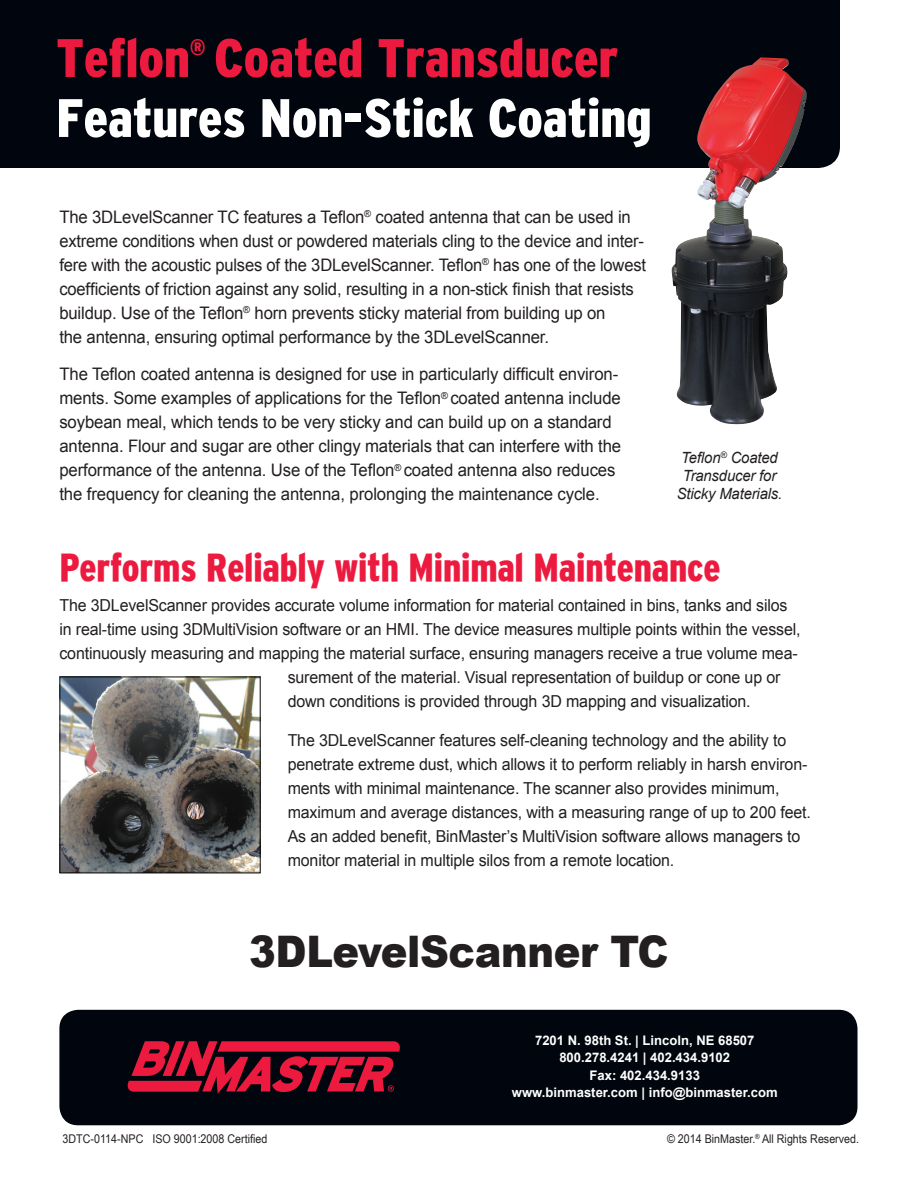
<style>
.page{position:relative;width:918px;height:1188px;background:#fff}
.page>*{position:absolute;margin:0;border:0;box-sizing:border-box;transform-origin:0 0}
.t1{font:900 condensed 54px "Interstate";letter-spacing:-.005em;color:#fff}
.t2{font:900 condensed 54px "Interstate";letter-spacing:-.005em;color:#ed1a3f}
.t3{font:900 43.5px "Arial";letter-spacing:-.01em;color:#231f20;scale:.92 1}
.t4{font:900 condensed 39px "Interstate";letter-spacing:-.005em;color:#ed1a3f}
.t5{font:900 condensed 22.8px "Interstate";color:#ed1a3f;scale:1.06 1}
.t6{font:17.25px/24px "Arial";letter-spacing:-.01em;color:#231f20}
.t7{font:16.5px/24px "Arial";letter-spacing:-.01em;color:#231f20}
.t8{font:italic 15.45px/18px "Arial";letter-spacing:-.01em;color:#231f20;text-align:center;scale:.96 1}
.t9{font:700 13.2px/17.2px "Arial";color:#fff;text-align:center}
.t10{font:12px "Arial Narrow";color:#231f20;scale:1.09 1}
</style>
<div class="page">
<div style="left:60px;top:1011px;width:797px;height:114px;background:#01060e;border-radius:18px"></div>
<div style="left:59px;top:1010px;width:799px;height:115px;border:2px solid #01060e;border-radius:18px"></div>
<svg style="left:128px;top:1041px;width:272px;height:53px"></svg>
<div style="left:0;top:0;width:840px;height:168px;background:#01060e"></div>
<img style="left:672px;top:58px;width:88px;height:309px">
<img style="left:61px;top:678px;width:198px;height:193px">
<div style="left:59px;top:676px;width:202px;height:197px;border:1px solid #040503"></div>
<h1 class="t2" style="left:56px;top:28px;width:564px">Teflon Coated Transducer</h1>
<h3 class="t5" style="left:190px;top:34px;width:16px">®</h3>
<h1 class="t1" style="left:56px;top:88px;width:597px">Features Non-Stick Coating</h1>
<p class="t6" style="left:59px;top:205px;width:588px">The 3DLevelScanner TC features a Teflon<sup>®</sup> coated antenna that can be used in extreme conditions when dust or powdered materials cling to the device and inter&shy;fere with the acoustic pulses of the 3DLevelScanner. Teflon<sup>®</sup> has one of the lowest coefficients of friction against any solid, resulting in a non-stick finish that resists buildup. Use of the Teflon<sup>®</sup> horn prevents sticky material from building up on<br>the antenna, ensuring optimal performance by the 3DLevelScanner.</p>
<p class="t6" style="left:59px;top:362px;width:563px">The Teflon coated antenna is designed for use in particularly difficult environ&shy;ments. Some examples of applications for the Teflon<sup>®</sup> coated antenna include soybean meal, which tends to be very sticky and can build up on a standard antenna. Flour and sugar are other clingy materials that can interfere with the performance of the antenna. Use of the Teflon<sup>®</sup> coated antenna also reduces the frequency for cleaning the antenna, prolonging the maintenance cycle.</p>
<p class="t8" style="left:677px;top:449px;width:111px">Teflon<sup>®</sup> Coated<br>Transducer for<br>Sticky Materials.</p>
<h3 class="t4" style="left:59px;top:546px;width:663px">Performs Reliably with Minimal Maintenance</h3>
<p class="t7" style="left:59px;top:594px;width:730px">The 3DLevelScanner provides accurate volume information for material contained in bins, tanks and silos</p>
<p class="t7" style="left:59px;top:618px;width:743px">in real-time using 3DMultiVision software or an HMI. The device measures multiple points within the vessel,</p>
<p class="t7" style="left:59px;top:642px;width:740px">continuously measuring and mapping the material surface, ensuring managers receive a true volume mea-</p>
<p class="t7" style="left:288px;top:666px;width:494px">surement of the material. Visual representation of buildup or cone up or</p>
<p class="t7" style="left:288px;top:690px;width:465px">down conditions is provided through 3D mapping and visualization.</p>
<p class="t7" style="left:288px;top:729px;width:525px">The 3DLevelScanner features self-cleaning technology and the ability to penetrate extreme dust, which allows it to perform reliably in harsh environ&shy;ments with minimal maintenance. The scanner also provides minimum, maximum and average distances, with a measuring range of up to 200 feet.<br>As an added benefit, BinMaster’s MultiVision software allows managers to monitor material in multiple silos from a remote location.</p>
<h2 class="t3" style="left:249px;top:920px;width:457px">3DLevelScanner TC</h2>
<p class="t9" style="left:512px;top:1032px;width:267px">7201 N. 98th St. | Lincoln, NE 68507<br>800.278.4241 | 402.434.9102<br>Fax: 402.434.9133<br>www.binmaster.com | info@binmaster.com</p>
<p class="t10" style="left:63px;top:1130px;width:189px">3DTC-0114-NPC ISO 9001:2008 Certified</p>
<p class="t10" style="left:667px;top:1130px;width:178px">© 2014 BinMaster.<sup>®</sup> All Rights Reserved.</p>
</div>
